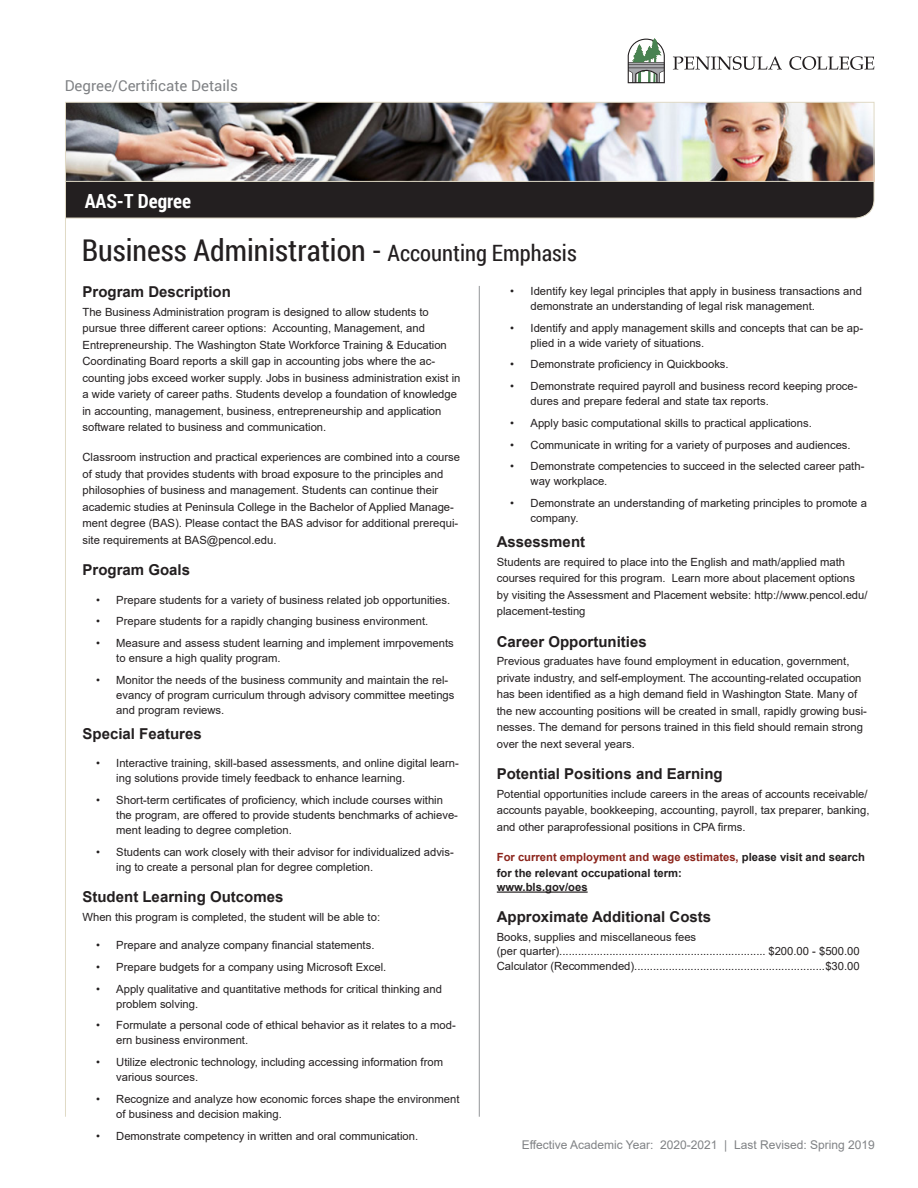
<style>
.page{position:relative;width:918px;height:1188px;background:#fff}
.page>*{position:absolute;margin:0;border:0;box-sizing:border-box;transform-origin:0 0}
.t1{font:30px "Roboto Condensed";color:#231f20}
.t2{font:700 19.5px "Roboto Condensed";color:#fff}
.Body_Title{font:700 15px "Arial";color:#231f20}
.t3{font:15px "Roboto";color:#808285}
.t4{font:12px "Arial";color:#808285}
.Body_Copy_Back{font:11.25px/16.5px "Arial";color:#231f20}
.Body_Copy_Back-2{font:700 11.25px/16.5px "Arial";color:#231f20}
.Body_Title-2{font:11.25px "Arial";color:#231f20}
.s1{font-size:22.5px}
.s2{color:#8c251c}
</style>
<div class="page">
<hr style="left:65px;top:181px;width:1px;height:936px;background:#e0dac6">
<hr style="left:479px;top:286px;width:1px;height:831px;background:#939598">
<div style="left:66px;top:138px;width:809px;height:81px;background:#231f20"></div>
<img style="left:67px;top:104px;width:805px;height:76px">
<div style="left:65px;top:102px;width:809px;height:80px;border:1px solid #e0dac6"></div>
<svg style="left:673px;top:56px;width:109px;height:14px"></svg>
<svg style="left:789px;top:56px;width:85px;height:14px"></svg>
<svg style="left:628px;top:38px;width:37px;height:45px"></svg>
<hr style="left:497px;top:892px;width:91px;height:1px;background:#231f20">
<h3 class="t3" style="left:65px;top:76px;width:175px">Degree/Certificate Details</h3>
<p class="t2" style="left:85px;top:187px;width:108px">AAS-T Degree</p>
<h1 class="t1" style="left:82px;top:230px;width:497px">Business Administration - <span class="s1">Accounting Emphasis</span></h1>
<p class="Body_Title" style="left:82px;top:281px;width:150px">Program Description</p>
<p class="Body_Copy_Back" style="left:82px;top:303px;width:380px">The Business Administration program is designed to allow students to pursue three different career options: Accounting, Management, and Entrepreneurship. The Washington State Workforce Training &amp; Education Coordinating Board reports a skill gap in accounting jobs where the ac&shy;counting jobs exceed worker supply. Jobs in business administration exist in a wide variety of career paths. Students develop a foundation of knowledge in accounting, management, business, entrepreneurship and application software related to business and communication.</p>
<p class="Body_Copy_Back" style="left:82px;top:449px;width:379px">Classroom instruction and practical experiences are combined into a course of study that provides students with broad exposure to the principles and philosophies of business and management. Students can continue their academic studies at Peninsula College in the Bachelor of Applied Manage&shy;ment degree (BAS). Please contact the BAS advisor for additional prerequi&shy;site requirements at BAS@pencol.edu.</p>
<p class="Body_Title" style="left:82px;top:559px;width:109px">Program Goals</p>
<p class="Body_Copy_Back" style="left:96px;top:591px;width:356px">• Prepare students for a variety of business related job opportunities.</p>
<p class="Body_Copy_Back" style="left:96px;top:613px;width:334px">• Prepare students for a rapidly changing business environment.</p>
<p class="Body_Copy_Back" style="left:116px;top:635px;width:339px;line-height:15px;text-indent:-20px">• Measure and assess student learning and implement imrpovements to ensure a high quality program.</p>
<p class="Body_Copy_Back" style="left:116px;top:672px;width:340px;line-height:15px;text-indent:-20px">• Monitor the needs of the business community and maintain the rel&shy;evancy of program curriculum through advisory committee meetings and program reviews.</p>
<p class="Body_Title" style="left:82px;top:723px;width:121px">Special Features</p>
<p class="Body_Copy_Back" style="left:116px;top:755px;width:344px;line-height:15px;text-indent:-20px">• Interactive training, skill-based assessments, and online digital learn&shy;ing solutions provide timely feedback to enhance learning.</p>
<p class="Body_Copy_Back" style="left:116px;top:792px;width:343px;line-height:15px;text-indent:-20px">• Short-term certificates of proficiency, which include courses within the program, are offered to provide students benchmarks of achieve&shy;ment leading to degree completion.</p>
<p class="Body_Copy_Back" style="left:116px;top:844px;width:339px;line-height:15px;text-indent:-20px">• Students can work closely with their advisor for individualized advis&shy;ing to create a personal plan for degree completion.</p>
<p class="Body_Title" style="left:82px;top:886px;width:202px">Student Learning Outcomes</p>
<p class="Body_Copy_Back" style="left:82px;top:908px;width:299px">When this program is completed, the student will be able to:</p>
<p class="Body_Copy_Back" style="left:96px;top:937px;width:280px">• Prepare and analyze company financial statements.</p>
<p class="Body_Copy_Back" style="left:96px;top:959px;width:292px">• Prepare budgets for a company using Microsoft Excel.</p>
<p class="Body_Copy_Back" style="left:116px;top:981px;width:327px;line-height:15px;text-indent:-20px">• Apply qualitative and quantitative methods for critical thinking and problem solving.</p>
<p class="Body_Copy_Back" style="left:116px;top:1018px;width:341px;line-height:15px;text-indent:-20px">• Formulate a personal code of ethical behavior as it relates to a mod&shy;ern business environment.</p>
<p class="Body_Copy_Back" style="left:116px;top:1055px;width:328px;line-height:15px;text-indent:-20px">• Utilize electronic technology, including accessing information from various sources.</p>
<p class="Body_Copy_Back" style="left:116px;top:1091px;width:345px;line-height:15px;text-indent:-20px">• Recognize and analyze how economic forces shape the environment of business and decision making.</p>
<p class="Body_Copy_Back" style="left:96px;top:1127px;width:324px">• Demonstrate competency in written and oral communication.</p>
<p class="Body_Copy_Back" style="left:531px;top:283px;width:333px;line-height:15px;text-indent:-20px">• Identify key legal principles that apply in business transactions and demonstrate an understanding of legal risk management.</p>
<p class="Body_Copy_Back" style="left:531px;top:320px;width:334px;line-height:15px;text-indent:-20px">• Identify and apply management skills and concepts that can be ap&shy;plied in a wide variety of situations.</p>
<p class="Body_Copy_Back" style="left:510px;top:356px;width:220px">• Demonstrate proficiency in Quickbooks.</p>
<p class="Body_Copy_Back" style="left:531px;top:379px;width:329px;line-height:15px;text-indent:-20px">• Demonstrate required payroll and business record keeping proce&shy;dures and prepare federal and state tax reports.</p>
<p class="Body_Copy_Back" style="left:510px;top:415px;width:303px">• Apply basic computational skills to practical applications.</p>
<p class="Body_Copy_Back" style="left:510px;top:436px;width:342px">• Communicate in writing for a variety of purposes and audiences.</p>
<p class="Body_Copy_Back" style="left:531px;top:459px;width:335px;line-height:15px;text-indent:-20px">• Demonstrate competencies to succeed in the selected career path&shy;way workplace.</p>
<p class="Body_Copy_Back" style="left:531px;top:496px;width:338px;line-height:15px;text-indent:-20px">• Demonstrate an understanding of marketing principles to promote a company.</p>
<p class="Body_Title" style="left:497px;top:531px;width:90px">Assessment</p>
<p class="Body_Copy_Back" style="left:497px;top:553px;width:372px">Students are required to place into the English and math/applied math courses required for this program. Learn more about placement options by visiting the Assessment and Placement website: http://www.pencol.edu/ placement-testing</p>
<p class="Body_Title" style="left:497px;top:631px;width:152px">Career Opportunities</p>
<p class="Body_Copy_Back" style="left:497px;top:653px;width:372px">Previous graduates have found employment in education, government, private industry, and self-employment. The accounting-related occupation has been identified as a high demand field in Washington State. Many of the new accounting positions will be created in small, rapidly growing busi&shy;nesses. The demand for persons trained in this field should remain strong over the next several years.</p>
<p class="Body_Title" style="left:497px;top:763px;width:227px">Potential Positions and Earning</p>
<p class="Body_Copy_Back" style="left:497px;top:786px;width:374px">Potential opportunities include careers in the areas of accounts receivable/ accounts payable, bookkeeping, accounting, payroll, tax preparer, banking, and other paraprofessional positions in CPA firms.</p>
<p class="Body_Copy_Back-2" style="left:497px;top:849px;width:370px"><span class="s2">For current employment and wage estimates,</span> please visit and search for the relevant occupational term:</p>
<p class="Body_Copy_Back-2" style="left:497px;top:879px;width:92px">www.bls.gov/oes</p>
<p class="Body_Title" style="left:497px;top:907px;width:216px">Approximate Additional Costs</p>
<p class="Body_Title-2" style="left:497px;top:929px;width:201px">Books, supplies and miscellaneous fees</p>
<p class="Body_Copy_Back" style="left:497px;top:943px;width:364px">(per quarter).................................................................. $200.00 - $500.00</p>
<p class="Body_Copy_Back" style="left:497px;top:958px;width:364px">Calculator (Recommended).............................................................$30.00</p>
<p class="t4" style="left:522px;top:1137px;width:355px">Effective Academic Year: 2020-2021 | Last Revised: Spring 2019</p>
</div>
